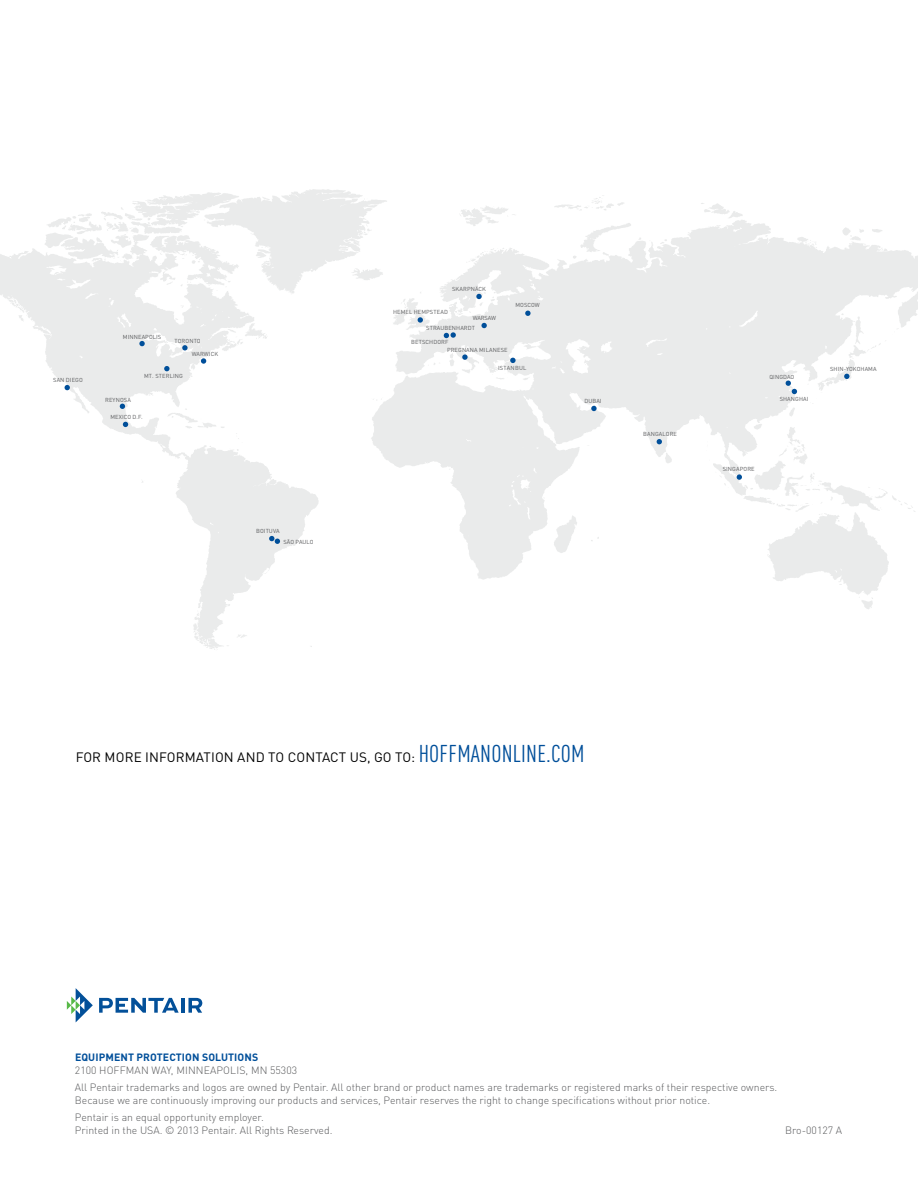
<style>
.page{position:relative;width:918px;height:1188px;background:#fff}
.page>*{position:absolute;margin:0;border:0;box-sizing:border-box;transform-origin:0 0}
.t1{font:13.5px "DIN Pro";letter-spacing:.01em;color:#000}
.t2{font:300 10.5px/17.2px "DIN Pro";color:#58595b}
.t3{font:700 10.5px "DIN Pro";letter-spacing:.01em;color:#004f9a}
.t4{font:5.7px "DIN Pro";letter-spacing:.02em;color:#58595b}
.t5{font:5.7px "DIN Pro";letter-spacing:-.005em;color:#58595b}
.s1{font-stretch:condensed;font-size:24px;color:#004f9a}
</style>
<div class="page">
<svg style="left:0;top:189px;width:918px;height:461px"></svg>
<svg style="left:139px;top:341px;width:6px;height:5px"></svg>
<svg style="left:182px;top:345px;width:6px;height:6px"></svg>
<svg style="left:123px;top:422px;width:5px;height:5px"></svg>
<svg style="left:164px;top:366px;width:6px;height:5px"></svg>
<svg style="left:120px;top:404px;width:5px;height:5px"></svg>
<svg style="left:65px;top:385px;width:5px;height:5px"></svg>
<svg style="left:201px;top:358px;width:5px;height:6px"></svg>
<svg style="left:418px;top:317px;width:5px;height:6px"></svg>
<svg style="left:657px;top:439px;width:5px;height:5px"></svg>
<svg style="left:591px;top:406px;width:6px;height:5px"></svg>
<svg style="left:737px;top:474px;width:5px;height:6px"></svg>
<svg style="left:844px;top:374px;width:6px;height:5px"></svg>
<svg style="left:444px;top:332px;width:12px;height:6px"></svg>
<svg style="left:462px;top:354px;width:6px;height:6px"></svg>
<svg style="left:481px;top:323px;width:6px;height:5px"></svg>
<svg style="left:476px;top:294px;width:6px;height:5px"></svg>
<svg style="left:525px;top:311px;width:6px;height:5px"></svg>
<svg style="left:269px;top:536px;width:11px;height:8px"></svg>
<svg style="left:786px;top:381px;width:11px;height:13px"></svg>
<svg style="left:510px;top:358px;width:6px;height:5px"></svg>
<svg style="left:67px;top:988px;width:26px;height:34px"></svg>
<svg style="left:99px;top:998px;width:80px;height:15px"></svg>
<hr style="left:181px;top:998px;width:4px;height:15px;background:#035099">
<svg style="left:188px;top:998px;width:14px;height:15px"></svg>
<p class="t4" style="left:53px;top:376px;width:31px">SAN DIEGO</p>
<p class="t4" style="left:123px;top:332px;width:40px">MINNEAPOLIS</p>
<p class="t4" style="left:175px;top:336px;width:28px">TORONTO</p>
<p class="t4" style="left:192px;top:349px;width:28px">WARWICK</p>
<p class="t4" style="left:105px;top:396px;width:27px">REYNOSA</p>
<p class="t4" style="left:144px;top:371px;width:40px">MT. STERLING</p>
<p class="t4" style="left:110px;top:413px;width:34px">MEXICO D.F.</p>
<p class="t4" style="left:256px;top:526px;width:25px">BOITUVA</p>
<p class="t5" style="left:283px;top:537px;width:32px">SĀO PAULO</p>
<p class="t4" style="left:452px;top:284px;width:35px">SKARPNÄCK</p>
<p class="t4" style="left:426px;top:323px;width:50px">STRAUBENHARDT</p>
<p class="t4" style="left:393px;top:308px;width:56px">HEMEL HEMPSTEAD</p>
<p class="t4" style="left:473px;top:313px;width:25px">WARSAW</p>
<p class="t4" style="left:447px;top:345px;width:62px">PREGNANA MILANESE</p>
<p class="t4" style="left:411px;top:337px;width:39px">BETSCHDORF</p>
<p class="t4" style="left:515px;top:301px;width:26px">MOSCOW</p>
<p class="t4" style="left:498px;top:363px;width:30px">ISTANBUL</p>
<p class="t4" style="left:584px;top:397px;width:19px">DUBAI</p>
<p class="t4" style="left:643px;top:429px;width:35px">BANGALORE</p>
<p class="t4" style="left:769px;top:372px;width:26px">QINGDAO</p>
<p class="t4" style="left:780px;top:394px;width:30px">SHANGHAI</p>
<p class="t4" style="left:830px;top:364px;width:48px">SHIN-YOKOHAMA</p>
<p class="t4" style="left:723px;top:465px;width:33px">SINGAPORE</p>
<p class="t1" style="left:76px;top:747px;width:510px">FOR MORE INFORMATION AND TO CONTACT US, GO TO: <span class="s1">HOFFMANONLINE.COM</span></p>
<p class="t3" style="left:75px;top:1049px;width:185px">EQUIPMENT PROTECTION SOLUTIONS</p>
<p class="t2" style="left:75px;top:1061px;width:704px">2100 Hoffman Way, M inneapolis, MN 55303<br>All Pentair trademarks and logos are owned by Pentair. All other brand or product names are trademarks or registered marks of their respective owners.</p>
<p class="t2" style="left:75px;top:1091px;width:637px">Because we are continuously improving our products and services, Pentair reserves the right to change specifications without prior notice.<br>Pentair is an equal opportunity employer.</p>
<p class="t2" style="left:75px;top:1121px;width:259px">Printed in the USA. © 2013 Pentair. All Rights Reserved.</p>
<p class="t2" style="left:785px;top:1121px;width:58px">Bro-00127 A</p>
</div>
